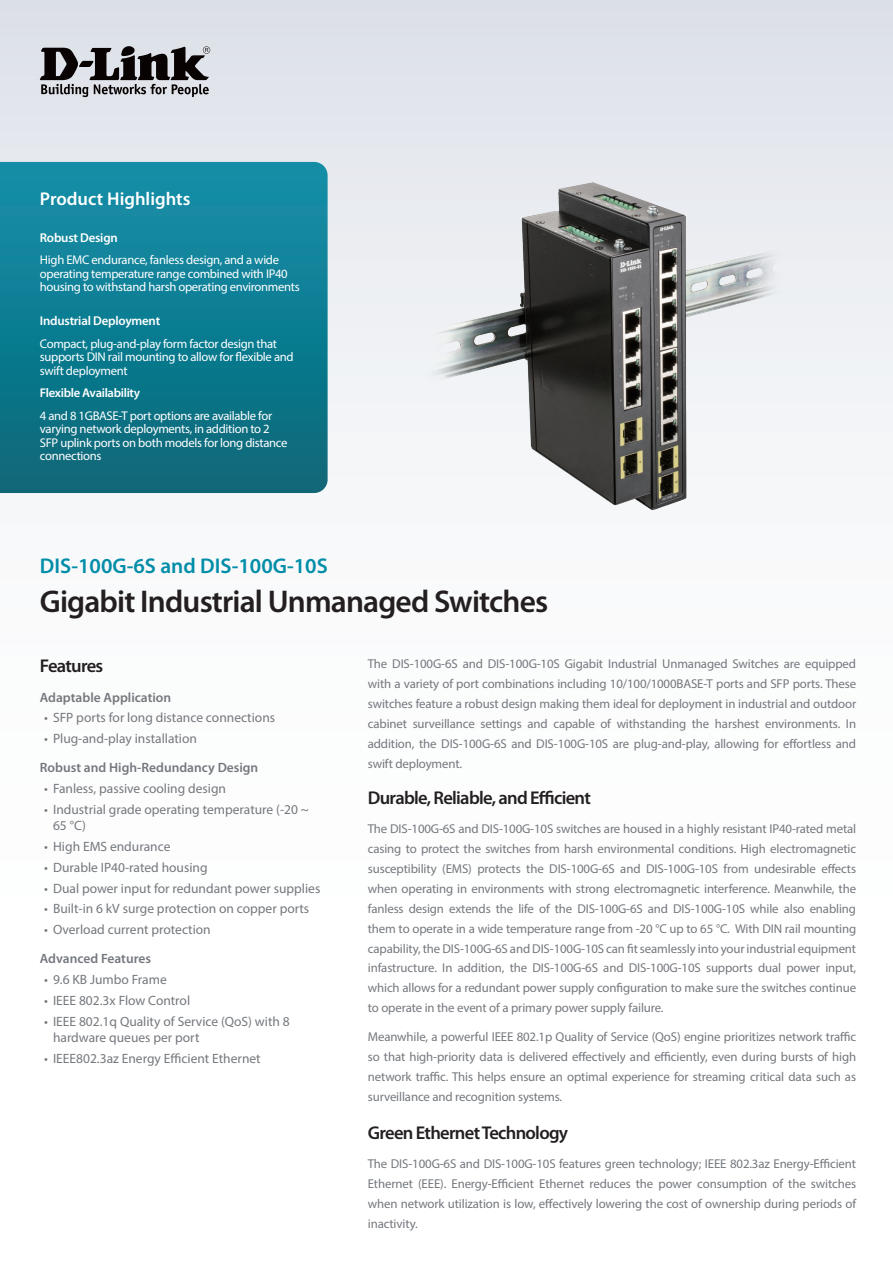
<style>
.page{position:relative;width:893px;height:1263px;background:#fff}
.page>*{position:absolute;margin:0;border:0;box-sizing:border-box;transform-origin:0 0}
.t1{font:600 31.5px "Myriad Pro";letter-spacing:-.025em;color:#231f20}
.t2{font:600 21.3px "Myriad Pro";color:#008da8}
.t3{font:600 18.6px "Myriad Pro";letter-spacing:-.04em;color:#231f20}
.t4{font:600 18.6px "Myriad Pro";color:#fff}
.t5{font:13.5px/16.5px "Myriad Pro";color:#74787d}
.t6{font:600 13.5px "Myriad Pro";color:#74787d}
.t7{font:12.9px/20px "Myriad Pro";letter-spacing:-.01em;color:#74787d;text-align:justify}
.t8{font:600 12.9px "Myriad Pro";letter-spacing:-.015em;color:#fff}
.t9{font:12.6px/13.5px "Myriad Pro";letter-spacing:-.025em;color:#fff}
.t10{font:600 12.6px "Myriad Pro";letter-spacing:-.025em;color:#fff}
</style>
<div class="page">
<div style="left:0;top:0;width:893px;height:1089px;background:linear-gradient(to bottom,#e2e6ec,#fff)"></div>
<svg style="left:0;top:162px;width:328px;height:331px;background:#0f7c90"></svg>
<svg style="left:40px;top:46px;width:170px;height:51px;background:#7f7f83"></svg>
<img style="left:427px;top:162px;width:357px;height:368px">
<h3 class="t4" style="left:40px;top:187px;width:152px">Product Highlights</h3>
<p class="t8" style="left:40px;top:229px;width:79px">Robust Design</p>
<p class="t9" style="left:40px;top:253px;width:261px">High EMC endurance, fanless design, and a wide operating temperature range combined with IP40 housing to withstand harsh operating environments</p>
<p class="t8" style="left:40px;top:313px;width:122px">Industrial Deployment</p>
<p class="t9" style="left:40px;top:337px;width:255px">Compact, plug-and-play form factor design that supports DIN rail mounting to allow for flexible and swift deployment</p>
<p class="t10" style="left:40px;top:385px;width:102px">Flexible Availability</p>
<p class="t9" style="left:40px;top:409px;width:249px">4 and 8 1GBASE-T port options are available for varying network deployments, in addition to 2<br>SFP uplink ports on both models for long distance connections</p>
<h2 class="t2" style="left:40px;top:552px;width:289px">DIS-100G-6S and DIS-100G-10S</h2>
<h1 class="t1" style="left:40px;top:582px;width:510px">Gigabit Industrial Unmanaged Switches</h1>
<h3 class="t3" style="left:40px;top:654px;width:65px">Features</h3>
<p class="t6" style="left:40px;top:688px;width:133px">Adaptable Application</p>
<p class="t5" style="left:44px;top:709px;width:233px">• SFP ports for long distance connections</p>
<p class="t5" style="left:44px;top:730px;width:154px">• Plug-and-play installation</p>
<p class="t6" style="left:40px;top:759px;width:220px">Robust and High-Redundancy Design</p>
<p class="t5" style="left:44px;top:780px;width:183px">• Fanless, passive cooling design</p>
<p class="t5" style="left:53px;top:801px;width:257px;text-indent:-9px">• Industrial grade operating temperature (-20 ~<br>65 °C)</p>
<p class="t5" style="left:44px;top:838px;width:128px">• High EMS endurance</p>
<p class="t5" style="left:44px;top:859px;width:165px">• Durable IP40-rated housing</p>
<p class="t5" style="left:44px;top:880px;width:278px">• Dual power input for redundant power supplies</p>
<p class="t5" style="left:44px;top:900px;width:267px">• Built-in 6 kV surge protection on copper ports</p>
<p class="t5" style="left:44px;top:921px;width:168px">• Overload current protection</p>
<p class="t6" style="left:40px;top:950px;width:113px">Advanced Features</p>
<p class="t5" style="left:44px;top:971px;width:124px">• 9.6 KB Jumbo Frame</p>
<p class="t5" style="left:44px;top:992px;width:148px">• IEEE 802.3x Flow Control</p>
<p class="t5" style="left:53px;top:1013px;width:238px;text-indent:-9px">• IEEE 802.1q Quality of Service (QoS) with 8 hardware queues per port</p>
<p class="t5" style="left:44px;top:1050px;width:218px">• IEEE802.3az Energy Efficient Ethernet</p>
<p class="t7" style="left:368px;top:654px;width:490px">The DIS-100G-6S and DIS-100G-10S Gigabit Industrial Unmanaged Switches are equipped with a variety of port combinations including 10/100/1000BASE-T ports and SFP ports. These switches feature a robust design making them ideal for deployment in industrial and outdoor cabinet surveillance settings and capable of withstanding the harshest environments. In addition, the DIS-100G-6S and DIS-100G-10S are plug-and-play, allowing for effortless and swift deployment.</p>
<h3 class="t3" style="left:368px;top:786px;width:225px">Durable, Reliable, and Efficient</h3>
<p class="t7" style="left:368px;top:818px;width:490px">The DIS-100G-6S and DIS-100G-10S switches are housed in a highly resistant IP40-rated metal casing to protect the switches from harsh environmental conditions. High electromagnetic susceptibility (EMS) protects the DIS-100G-6S and DIS-100G-10S from undesirable effects when operating in environments with strong electromagnetic interference. Meanwhile, the fanless design extends the life of the DIS-100G-6S and DIS-100G-10S while also enabling them to operate in a wide temperature range from -20 °C up to 65 °C. With DIN rail mounting capability, the DIS-100G-6S and DIS-100G-10S can fit seamlessly into your industrial equipment infastructure. In addition, the DIS-100G-6S and DIS-100G-10S supports dual power input, which allows for a redundant power supply configuration to make sure the switches continue to operate in the event of a primary power supply failure.</p>
<p class="t7" style="left:368px;top:1027px;width:490px">Meanwhile, a powerful IEEE 802.1p Quality of Service (QoS) engine prioritizes network traffic so that high-priority data is delivered effectively and efficiently, even during bursts of high network traffic. This helps ensure an optimal experience for streaming critical data such as surveillance and recognition systems.</p>
<h3 class="t3" style="left:368px;top:1121px;width:202px">Green Ethernet Technology</h3>
<p class="t7" style="left:368px;top:1153px;width:490px">The DIS-100G-6S and DIS-100G-10S features green technology; IEEE 802.3az Energy-Efficient Ethernet (EEE). Energy-Efficient Ethernet reduces the power consumption of the switches when network utilization is low, effectively lowering the cost of ownership during periods of inactivity.</p>
</div>
